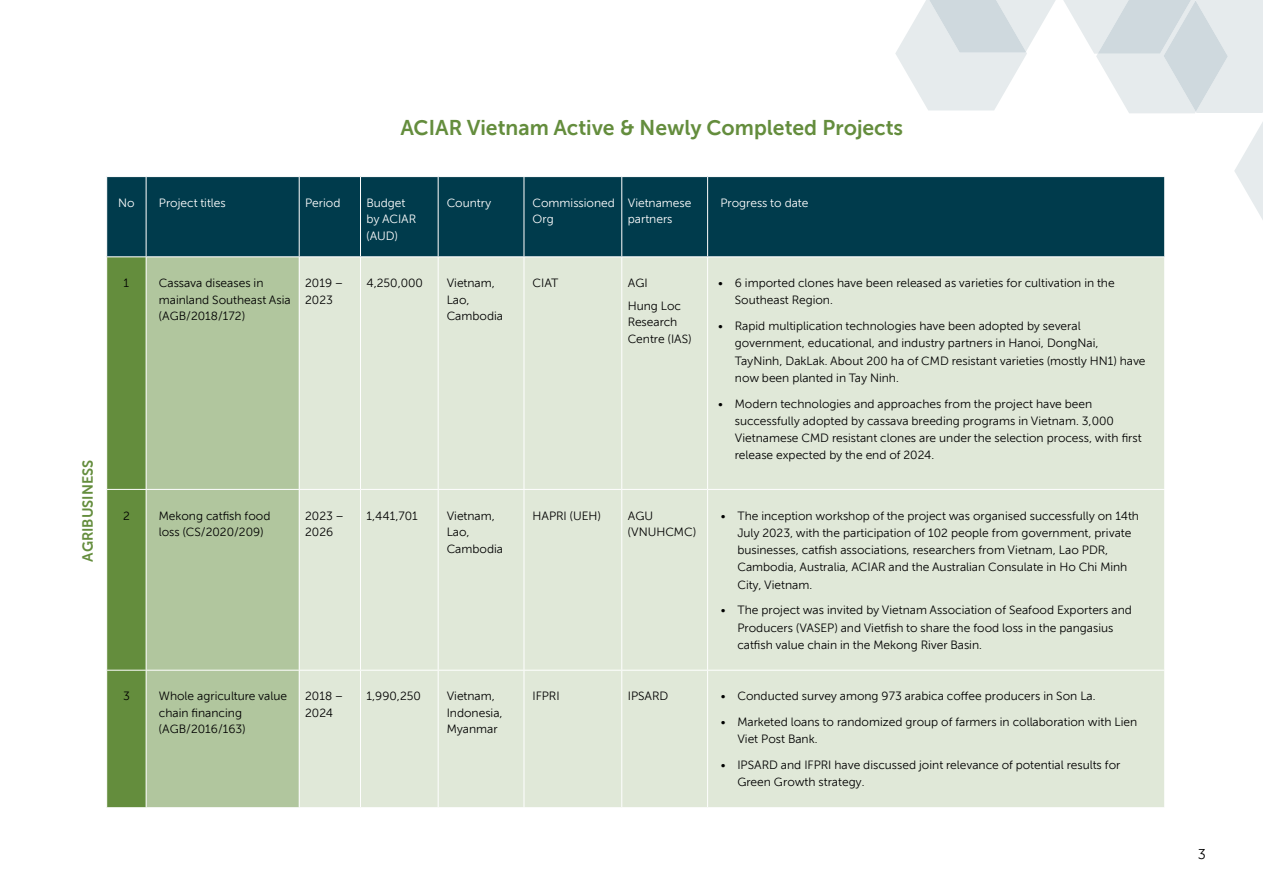
<style>
.page{position:relative;width:1263px;height:893px;background:#fff}
.page>*{position:absolute;margin:0;border:0;box-sizing:border-box;transform-origin:0 0}
.t1{font:700 21px "SVN Museo Sans";color:#648d3d}
.t2{font:700 14.55px "SVN Museo Sans";color:#648d3d}
.t3{font:14.25px "SVN Museo Sans";color:#000}
.t4{font:12px/16.5px "SVN Museo Sans";color:#000}
.t5{font:12px/16.5px "SVN Museo Sans";color:#fff}
</style>
<div class="page">
<div style="left:107px;top:177px;width:1057px;height:79px;background:#003b4c"></div>
<div style="left:107px;top:257px;width:39px;height:550px;background:#648d3d"></div>
<div style="left:147px;top:257px;width:152px;height:550px;background:#b1c69e"></div>
<div style="left:300px;top:257px;width:864px;height:550px;background:#e0e8d8"></div>
<hr style="left:146px;top:177px;width:1px;height:79px;background:#fff">
<hr style="left:299px;top:177px;width:1px;height:79px;background:#fff">
<hr style="left:360px;top:177px;width:1px;height:79px;background:#fff">
<hr style="left:438px;top:177px;width:1px;height:79px;background:#fff">
<hr style="left:524px;top:177px;width:1px;height:79px;background:#fff">
<hr style="left:621px;top:177px;width:1px;height:79px;background:#fff">
<hr style="left:707px;top:177px;width:1px;height:79px;background:#fff">
<hr style="left:360px;top:257px;width:1px;height:232px;background:#fff">
<hr style="left:438px;top:257px;width:1px;height:232px;background:#fff">
<hr style="left:524px;top:257px;width:1px;height:232px;background:#fff">
<hr style="left:621px;top:257px;width:1px;height:232px;background:#fff">
<hr style="left:707px;top:257px;width:1px;height:232px;background:#fff">
<hr style="left:106px;top:489px;width:40px;height:1px;background:#fff">
<hr style="left:146px;top:489px;width:153px;height:1px;background:#fff">
<hr style="left:299px;top:489px;width:61px;height:1px;background:#fff">
<hr style="left:360px;top:489px;width:78px;height:1px;background:#fff">
<hr style="left:360px;top:490px;width:1px;height:180px;background:#fff">
<hr style="left:438px;top:489px;width:86px;height:1px;background:#fff">
<hr style="left:438px;top:490px;width:1px;height:180px;background:#fff">
<hr style="left:524px;top:489px;width:98px;height:1px;background:#fff">
<hr style="left:524px;top:490px;width:1px;height:180px;background:#fff">
<hr style="left:622px;top:489px;width:86px;height:1px;background:#fff">
<hr style="left:621px;top:490px;width:1px;height:180px;background:#fff">
<hr style="left:708px;top:489px;width:457px;height:1px;background:#fff">
<hr style="left:707px;top:490px;width:1px;height:180px;background:#fff">
<hr style="left:106px;top:670px;width:40px;height:1px;background:#fff">
<hr style="left:146px;top:670px;width:153px;height:1px;background:#fff">
<hr style="left:299px;top:670px;width:61px;height:1px;background:#fff">
<hr style="left:360px;top:670px;width:78px;height:1px;background:#fff">
<hr style="left:360px;top:671px;width:1px;height:136px;background:#fff">
<hr style="left:438px;top:670px;width:86px;height:1px;background:#fff">
<hr style="left:438px;top:671px;width:1px;height:136px;background:#fff">
<hr style="left:524px;top:670px;width:98px;height:1px;background:#fff">
<hr style="left:524px;top:671px;width:1px;height:136px;background:#fff">
<hr style="left:622px;top:670px;width:86px;height:1px;background:#fff">
<hr style="left:621px;top:671px;width:1px;height:136px;background:#fff">
<hr style="left:708px;top:670px;width:457px;height:1px;background:#fff">
<hr style="left:707px;top:671px;width:1px;height:136px;background:#fff">
<svg style="left:895px;top:0;width:161px;height:110px"></svg>
<svg style="left:1063px;top:0;width:200px;height:113px"></svg>
<svg style="left:1234px;top:122px;width:29px;height:98px"></svg>
<p class="t2" style="left:77px;top:562px;width:104px;rotate:-90deg">AGRIBUSINESS</p>
<h1 class="t1" style="left:400px;top:112px;width:504px">ACIAR Vietnam Active &amp; Newly Completed Projects</h1>
<p class="t5" style="left:118px;top:194px;width:18px">No</p>
<p class="t5" style="left:159px;top:194px;width:68px">Project titles</p>
<p class="t5" style="left:305px;top:194px;width:37px">Period</p>
<p class="t5" style="left:366px;top:194px;width:51px">Budget by ACIAR (AUD)</p>
<p class="t5" style="left:447px;top:194px;width:46px">Country</p>
<p class="t5" style="left:532px;top:194px;width:84px">Commissioned<br>Org</p>
<p class="t5" style="left:628px;top:194px;width:65px">Vietnamese partners</p>
<p class="t5" style="left:720px;top:194px;width:90px">Progress to date</p>
<p class="t4" style="left:124px;top:274px;width:7px">1</p>
<p class="t4" style="left:159px;top:274px;width:133px">Cassava diseases in mainland Southeast Asia (AGB/2018/172)</p>
<p class="t4" style="left:305px;top:274px;width:39px">2019 –<br>2023</p>
<p class="t4" style="left:366px;top:274px;width:58px">4,250,000</p>
<p class="t4" style="left:447px;top:274px;width:58px">Vietnam,<br>Lao,<br>Cambodia</p>
<p class="t4" style="left:532px;top:274px;width:28px">CIAT</p>
<p class="t4" style="left:628px;top:271px;width:55px;line-height:22.5px">AGI<br>Hung Loc</p>
<p class="t4" style="left:628px;top:313px;width:65px">Research<br>Centre (IAS)</p>
<p class="t4" style="left:735px;top:273px;width:381px;line-height:17.2px;text-indent:-17px">• 6 imported clones have been released as varieties for cultivation in the<br>Southeast Region.</p>
<p class="t4" style="left:735px;top:316px;width:412px;line-height:17.2px;text-indent:-17px">• Rapid multiplication technologies have been adopted by several government, educational, and industry partners in Hanoi, DongNai, TayNinh, DakLak. About 200 ha of CMD resistant varieties (mostly HN1) have now been planted in Tay Ninh.</p>
<p class="t4" style="left:735px;top:394px;width:408px;line-height:17.2px;text-indent:-17px">• Modern technologies and approaches from the project have been successfully adopted by cassava breeding programs in Vietnam. 3,000<br>Vietnamese CMD resistant clones are under the selection process, with first release expected by the end of 2024.</p>
<p class="t4" style="left:123px;top:506px;width:8px">2</p>
<p class="t4" style="left:159px;top:506px;width:113px">Mekong catfish food loss (CS/2020/209)</p>
<p class="t4" style="left:305px;top:506px;width:40px">2023 –<br>2026</p>
<p class="t4" style="left:366px;top:506px;width:53px">1,441,701</p>
<p class="t4" style="left:447px;top:506px;width:58px">Vietnam,<br>Lao,<br>Cambodia</p>
<p class="t4" style="left:532px;top:506px;width:70px">HAPRI (UEH)</p>
<p class="t4" style="left:628px;top:506px;width:70px">AGU (VNUHCMC)</p>
<p class="t4" style="left:737px;top:506px;width:403px;line-height:17.2px;text-indent:-17px">• The inception workshop of the project was organised successfully on 14th July 2023, with the participation of 102 people from government, private businesses, catfish associations, researchers from Vietnam, Lao PDR, Cambodia, Australia, ACIAR and the Australian Consulate in Ho Chi Minh City, Vietnam.</p>
<p class="t4" style="left:737px;top:601px;width:396px;line-height:17.2px;text-indent:-17px">• The project was invited by Vietnam Association of Seafood Exporters and<br>Producers (VASEP) and Vietfish to share the food loss in the pangasius catfish value chain in the Mekong River Basin.</p>
<p class="t4" style="left:123px;top:687px;width:8px">3</p>
<p class="t4" style="left:159px;top:687px;width:130px">Whole agriculture value chain financing (AGB/2016/163)</p>
<p class="t4" style="left:305px;top:687px;width:39px">2018 –<br>2024</p>
<p class="t4" style="left:366px;top:687px;width:56px">1,990,250</p>
<p class="t4" style="left:447px;top:687px;width:58px">Vietnam,<br>Indonesia,<br>Myanmar</p>
<p class="t4" style="left:532px;top:687px;width:29px">IFPRI</p>
<p class="t4" style="left:628px;top:687px;width:42px">IPSARD</p>
<p class="t4" style="left:720px;top:687px;width:377px">• Conducted survey among 973 arabica coffee producers in Son La.</p>
<p class="t4" style="left:737px;top:712px;width:401px;line-height:17.2px;text-indent:-17px">• Marketed loans to randomized group of farmers in collaboration with Lien<br>Viet Post Bank.</p>
<p class="t4" style="left:737px;top:755px;width:385px;line-height:17.2px;text-indent:-17px">• IPSARD and IFPRI have discussed joint relevance of potential results for<br>Green Growth strategy.</p>
<p class="t3" style="left:1198px;top:844px;width:10px">3</p>
</div>
